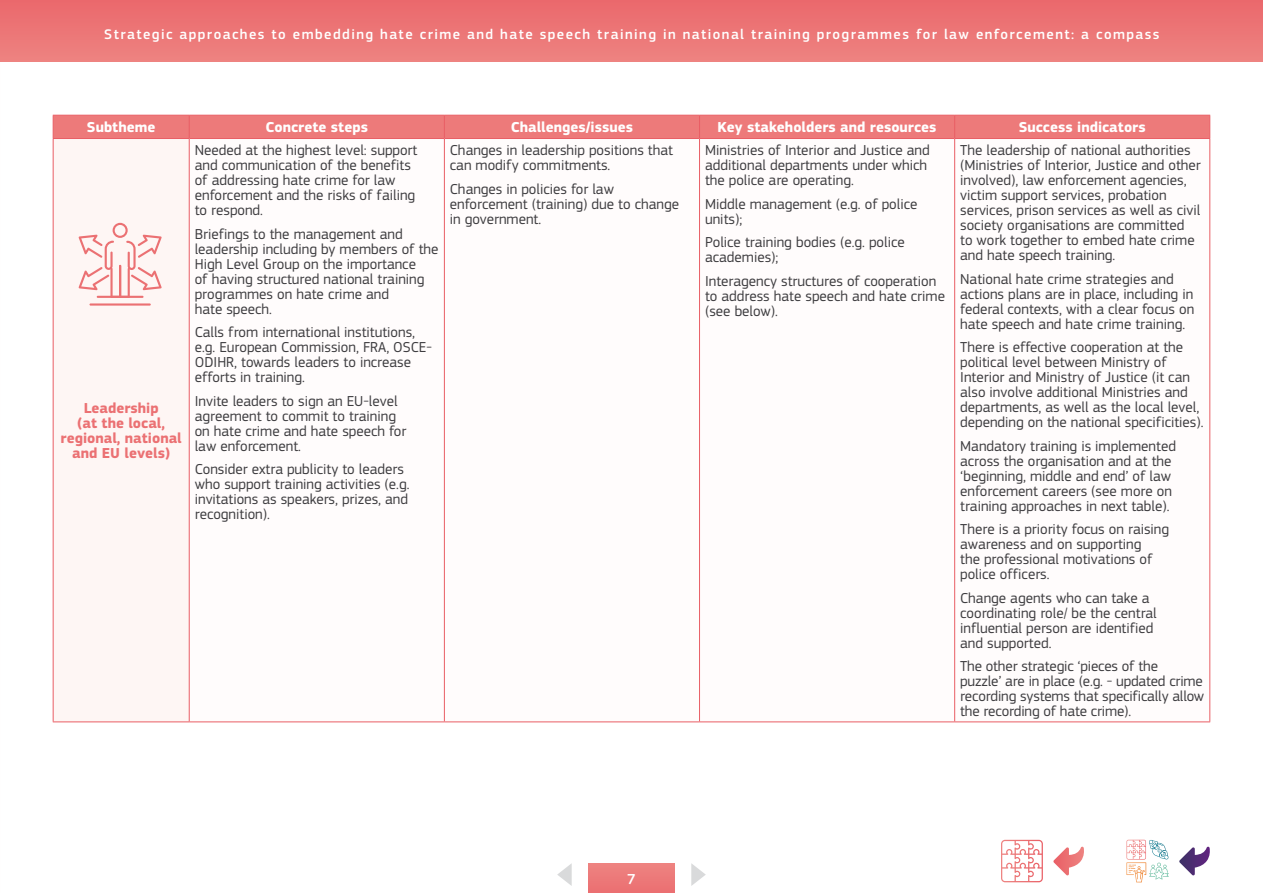
<style>
.page{position:relative;width:1263px;height:893px;background:#fff}
.page>*{position:absolute;margin:0;border:0;box-sizing:border-box;transform-origin:0 0}
.Table_body{font:15px/15px "EC Square Sans Pro";color:#3e3d40}
.Table_body_white{font:700 15px "EC Square Sans Pro";color:#fff}
.Table_left{font:700 15px/15px "EC Square Sans Pro";color:#eb7173;text-align:center}
.t1{font:500 15px "EC Square Sans Pro";color:#fff}
.t2{font:500 14.55px "EC Square Sans Pro";letter-spacing:.1em;color:#fff}
</style>
<div class="page">
<svg style="left:557px;top:863px;width:15px;height:23px"></svg>
<svg style="left:691px;top:863px;width:15px;height:23px"></svg>
<div style="left:0;top:0;width:1263px;height:62px;background:linear-gradient(to right,#ec7677,#ec7677)"></div>
<svg style="left:0;top:0;width:1px;height:62px"></svg>
<div style="left:589px;top:863px;width:85px;height:30px;background:#ec7979"></div>
<div style="left:53px;top:139px;width:136px;height:583px;background:#fef6f4"></div>
<hr style="left:53px;top:139px;width:1px;height:582px;background:#e95e65">
<hr style="left:189px;top:139px;width:1px;height:582px;background:#e95e65">
<hr style="left:444px;top:139px;width:1px;height:582px;background:#e95e65">
<hr style="left:699px;top:139px;width:1px;height:582px;background:#e95e65">
<hr style="left:954px;top:139px;width:1px;height:582px;background:#e95e65">
<hr style="left:1209px;top:139px;width:1px;height:582px;background:#e95e65">
<div style="left:53px;top:115px;width:1157px;height:23px;background:#ed7a7a"></div>
<hr style="left:53px;top:138px;width:136px;height:1px;background:#e95e65">
<hr style="left:189px;top:138px;width:255px;height:1px;background:#e95e65">
<hr style="left:444px;top:138px;width:255px;height:1px;background:#e95e65">
<hr style="left:699px;top:138px;width:256px;height:1px;background:#e95e65">
<hr style="left:955px;top:138px;width:255px;height:1px;background:#e95e65">
<hr style="left:53px;top:721px;width:136px;height:1px;background:#e95e65">
<hr style="left:189px;top:721px;width:255px;height:1px;background:#e95e65">
<hr style="left:444px;top:721px;width:255px;height:1px;background:#e95e65">
<hr style="left:699px;top:721px;width:256px;height:1px;background:#e95e65">
<hr style="left:955px;top:721px;width:255px;height:1px;background:#e95e65">
<svg style="left:79px;top:223px;width:83px;height:75px"></svg>
<hr style="left:97px;top:296px;width:47px;height:2px;background:#eb7173">
<hr style="left:89px;top:303px;width:62px;height:3px;background:#eb7173">
<svg style="left:1001px;top:840px;width:42px;height:42px"></svg>
<svg style="left:1053px;top:847px;width:31px;height:28px"></svg>
<svg style="left:1126px;top:840px;width:43px;height:42px"></svg>
<svg style="left:1179px;top:847px;width:31px;height:28px"></svg>
<p class="t2" style="left:104px;top:26px;width:1057px">Strategic approaches to embedding hate crime and hate speech training in national training programmes for law enforcement: a compass</p>
<p class="Table_body_white" style="left:87px;top:119px;width:70px">Subtheme</p>
<p class="Table_body_white" style="left:266px;top:119px;width:104px">Concrete steps</p>
<p class="Table_body_white" style="left:511px;top:119px;width:124px">Challenges/issues</p>
<p class="Table_body_white" style="left:718px;top:119px;width:221px">Key stakeholders and resources</p>
<p class="Table_body_white" style="left:1019px;top:119px;width:129px">Success indicators</p>
<p class="Table_left" style="left:61px;top:401px;width:123px">Leadership<br>(at the local, regional, national and EU levels)</p>
<p class="Table_body" style="left:195px;top:143px;width:224px">Needed at the highest level: support and communication of the benefits of addressing hate crime for law enforcement and the risks of failing to respond.</p>
<p class="Table_body" style="left:195px;top:226px;width:245px">Briefings to the management and leadership including by members of the<br>High Level Group on the importance<br>of having structured national training programmes on hate crime and<br>hate speech.</p>
<p class="Table_body" style="left:195px;top:325px;width:239px">Calls from international institutions, e.g. European Commission, FRA, OSCE-ODIHR, towards leaders to increase efforts in training.</p>
<p class="Table_body" style="left:195px;top:393px;width:213px">Invite leaders to sign an EU-level agreement to commit to training on hate crime and hate speech for law enforcement.</p>
<p class="Table_body" style="left:195px;top:462px;width:216px">Consider extra publicity to leaders who support training activities (e.g. invitations as speakers, prizes, and recognition).</p>
<p class="Table_body" style="left:450px;top:143px;width:225px">Changes in leadership positions that can modify commitments.</p>
<p class="Table_body" style="left:450px;top:181px;width:231px">Changes in policies for law enforcement (training) due to change in government.</p>
<p class="Table_body" style="left:705px;top:143px;width:226px">Ministries of Interior and Justice and additional departments under which the police are operating.</p>
<p class="Table_body" style="left:705px;top:196px;width:214px">Middle management (e.g. of police units);</p>
<p class="Table_body" style="left:705px;top:235px;width:201px">Police training bodies (e.g. police academies);</p>
<p class="Table_body" style="left:705px;top:273px;width:241px">Interagency structures of cooperation to address hate speech and hate crime (see below).</p>
<p class="Table_body" style="left:960px;top:143px;width:242px">The leadership of national authorities (Ministries of Interior, Justice and other involved), law enforcement agencies, victim support services, probation services, prison services as well as civil society organisations are committed<br>to work together to embed hate crime and hate speech training.</p>
<p class="Table_body" style="left:960px;top:271px;width:235px">National hate crime strategies and actions plans are in place, including in federal contexts, with a clear focus on hate speech and hate crime training.</p>
<p class="Table_body" style="left:960px;top:340px;width:245px">There is effective cooperation at the political level between Ministry of Interior and Ministry of Justice (it can also involve additional Ministries and departments, as well as the local level, depending on the national specificities).</p>
<p class="Table_body" style="left:960px;top:438px;width:217px">Mandatory training is implemented across the organisation and at the ‘beginning, middle and end’ of law enforcement careers (see more on training approaches in next table).</p>
<p class="Table_body" style="left:960px;top:522px;width:210px">There is a priority focus on raising awareness and on supporting<br>the professional motivations of police officers.</p>
<p class="Table_body" style="left:960px;top:590px;width:198px">Change agents who can take a coordinating role/ be the central influential person are identified and supported.</p>
<p class="Table_body" style="left:960px;top:659px;width:245px">The other strategic ‘pieces of the<br>puzzle’ are in place (e.g. - updated crime recording systems that specifically allow the recording of hate crime).</p>
<p class="t1" style="left:627px;top:870px;width:10px">7</p>
</div>
